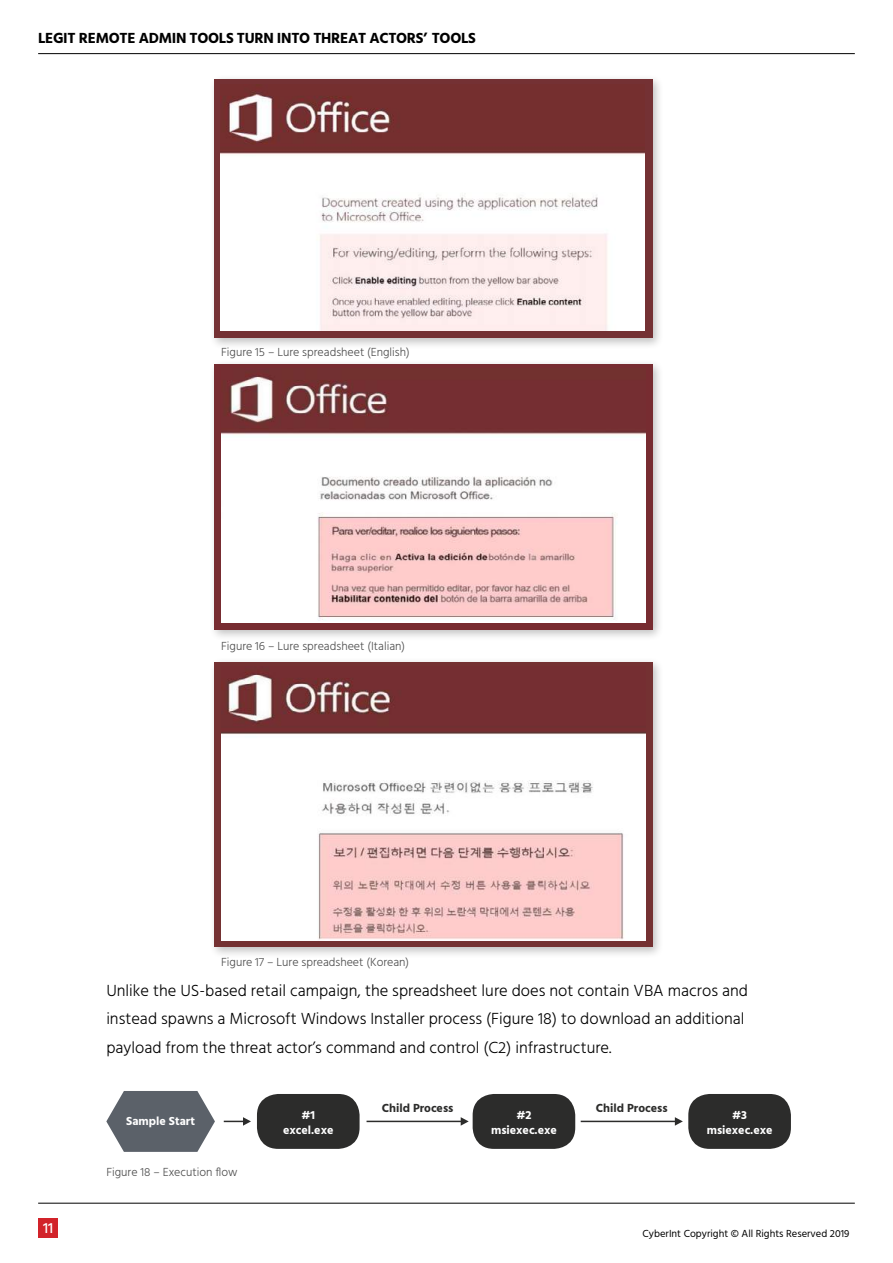
<style>
.page{position:relative;width:893px;height:1263px;background:#fff}
.page>*{position:absolute;margin:0;border:0;box-sizing:border-box;transform-origin:0 0}
.t1{font:300 16.5px/28.5px "Hind";color:#000}
.t2{font:700 15px "Hind";letter-spacing:-.02em;color:#000}
.t3{font:500 15px "Hind";color:#fff}
.t4{font:300 12px "Hind";color:#4d4d4d}
.t5{font:700 12px/14.4px "Hind";color:#fff;text-align:center}
.t6{font:700 12px "Hind";color:#2c2c2b}
.t7{font:10.5px "Hind";color:#000}
</style>
<div class="page">
<hr style="left:38px;top:53px;width:817px;height:1px;background:#000">
<hr style="left:38px;top:1203px;width:817px;height:1px;background:#000">
<div style="left:38px;top:1218px;width:20px;height:20px;background:#d2232a"></div>
<div style="left:209px;top:73px;width:455px;height:276px;background:#000;opacity:.25"></div>
<div style="left:214px;top:79px;width:438px;height:259px;background:#743134"></div>
<img style="left:220px;top:85px;width:425px;height:245px">
<div style="left:209px;top:359px;width:455px;height:282px;background:#000;opacity:.25"></div>
<div style="left:214px;top:364px;width:438px;height:266px;background:#772c31"></div>
<img style="left:221px;top:371px;width:425px;height:251px">
<div style="left:209px;top:657px;width:455px;height:302px;background:#000;opacity:.25"></div>
<div style="left:214px;top:662px;width:438px;height:285px;background:#743132"></div>
<img style="left:221px;top:672px;width:425px;height:268px">
<svg style="left:106px;top:1091px;width:109px;height:61px"></svg>
<div style="left:257px;top:1094px;width:103px;height:55px;background:#2c2c2b;border-radius:21px"></div>
<div style="left:473px;top:1094px;width:102px;height:55px;background:#2c2c2b;border-radius:21px"></div>
<div style="left:688px;top:1094px;width:103px;height:55px;background:#2c2c2b;border-radius:21px"></div>
<svg style="left:224px;top:1117px;width:27px;height:9px"></svg>
<hr style="left:367px;top:1121px;width:95px;height:1px;background:#2c2c2b">
<svg style="left:461px;top:1117px;width:8px;height:9px"></svg>
<hr style="left:581px;top:1121px;width:96px;height:1px;background:#2c2c2b">
<svg style="left:675px;top:1117px;width:8px;height:9px"></svg>
<p class="t2" style="left:38px;top:29px;width:439px">LEGIT REMOTE ADMIN TOOLS TURN INTO THREAT ACTORS’ TOOLS</p>
<p class="t4" style="left:221px;top:344px;width:190px">Figure 15 – Lure spreadsheet (English(</p>
<p class="t4" style="left:221px;top:638px;width:186px">Figure 16 – Lure spreadsheet (Italian(</p>
<p class="t4" style="left:221px;top:954px;width:190px">Figure 17 – Lure spreadsheet (Korean(</p>
<p class="t1" style="left:106px;top:977px;width:643px">Unlike the US-based retail campaign, the spreadsheet lure does not contain VBA macros and instead spawns a Microsoft Windows Installer process (Figure 18) to download an additional payload from the threat actor s’ command and control 2C( ) infrastructure.</p>
<p class="t3" style="left:43px;top:1218px;width:12px">11</p>
<p class="t5" style="left:126px;top:1114px;width:70px">Sample Start</p>
<p class="t4" style="left:106px;top:1164px;width:133px">Figure 18 – Execution flow</p>
<p class="t5" style="left:301px;top:1108px;width:15px">#1</p>
<p class="t5" style="left:283px;top:1122px;width:52px">excel.exe</p>
<p class="t6" style="left:382px;top:1101px;width:73px">Child Process</p>
<p class="t6" style="left:596px;top:1101px;width:73px">Child Process</p>
<p class="t5" style="left:491px;top:1108px;width:67px">#2 msiexec.exe</p>
<p class="t5" style="left:707px;top:1108px;width:67px">#3 msiexec.exe</p>
<p class="t7" style="left:643px;top:1227px;width:208px">CyberInt Copyright © All Rights Reserved 2019</p>
</div>
